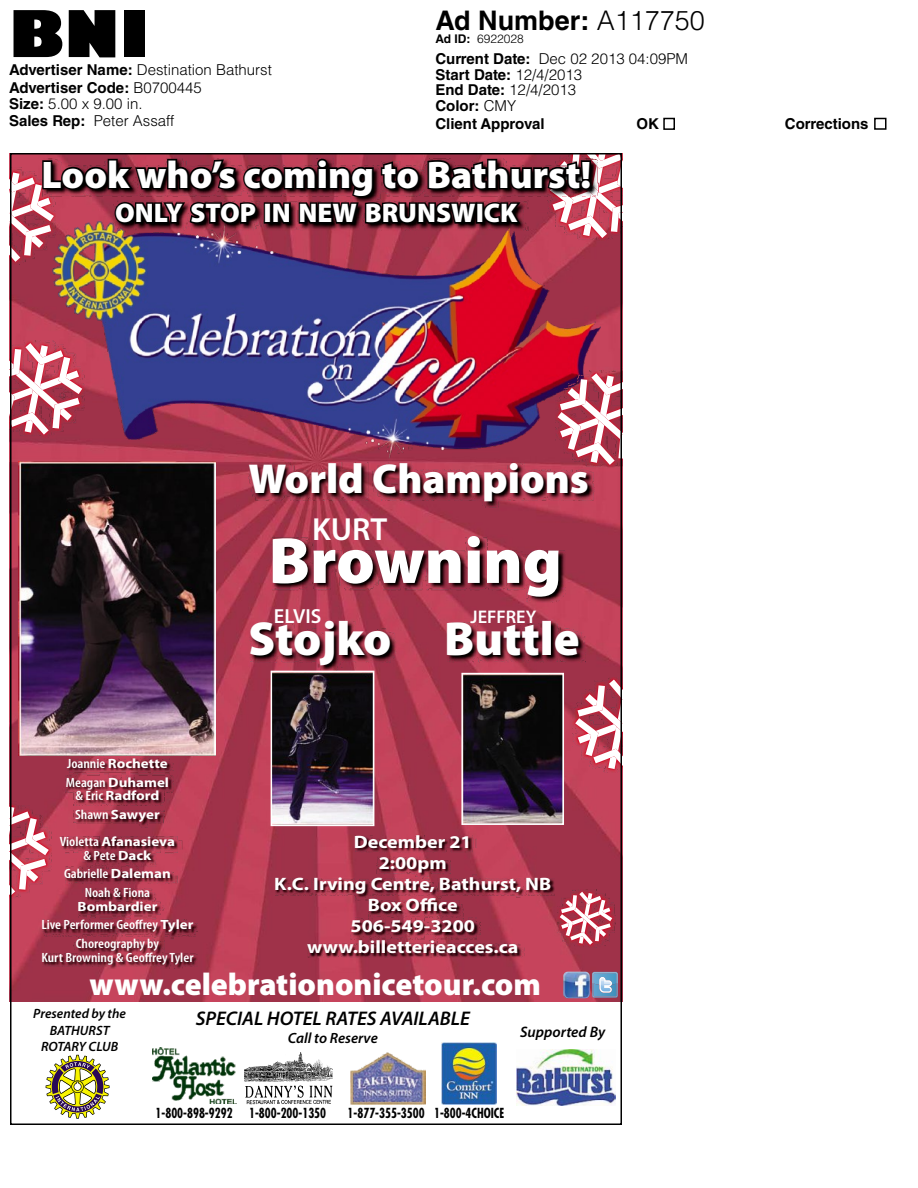
<style>
.page{position:relative;width:918px;height:1188px;background:#fff}
.page>*{position:absolute;margin:0;border:0;box-sizing:border-box;transform-origin:0 0}
.t1{font:900 65.7px "Myriad Pro";color:#fff}
.t2{font:800 63px "Gill Sans";color:#000}
.t3{font:900 48px "Myriad Pro";color:#fff}
.t4{font:900 42px "Myriad Pro";color:#fff}
.t5{font:900 38.55px "Myriad Pro";color:#fff}
.t6{font:600 32.1px "Myriad Pro";color:#fff}
.t7{font:900 31.5px "Myriad Pro";color:#fff}
.t8{font:900 27px "Myriad Pro";color:#fff}
.t9{font:700 27px "Helvetica LT Std";color:#000}
.t10{font:600 20.4px "Myriad Pro";color:#fff}
.t11{font:italic 600 19.8px "Myriad Pro";color:#000}
.t12{font:600 18.3px "Myriad Pro";color:#fff}
.t13{font:700 18px/21px "Myriad Pro";color:#fff;text-align:center;scale:1.12 1}
.t14{font:italic 600 15.15px "Myriad Pro";color:#000}
.t15{font:300 15px/15.8px "Helvetica LT Std";color:#000}
.t16{font:700 15px/15.6px "Helvetica LT Std";color:#000}
.t17{font:italic 600 14.85px "Myriad Pro";color:#000}
.t18{font:600 condensed 13.5px/18.8px "Myriad Pro";color:#fff;text-align:center;scale:1.12 1}
.t19{font:700 13.5px/18.8px "Myriad Pro";color:#fff;scale:1.12 1}
.t20{font:700 condensed 13.5px "Futura Std";color:#000;scale:.9 1}
.t21{font:italic 600 13.5px/16.2px "Myriad Pro";color:#000;text-align:center}
.t22{font:300 12px "Helvetica LT Std";color:#000}
.s1{font-weight:300}
.s2{font-weight:700}
.s3{font-weight:600;font-stretch:condensed}
.s4{font-weight:700;font-stretch:normal}
</style>
<div class="page">
<div style="left:663px;top:118px;width:12px;height:12px;border:2px solid #000"></div>
<div style="left:874px;top:118px;width:12px;height:12px;border:2px solid #000"></div>
<img style="left:13px;top:270px;width:606px;height:732px">
<img style="left:52px;top:270px;width:548px;height:189px">
<img style="left:555px;top:371px;width:64px;height:96px">
<svg style="left:558px;top:373px;width:61px;height:92px"></svg>
<img style="left:573px;top:677px;width:46px;height:95px">
<svg style="left:575px;top:680px;width:44px;height:91px"></svg>
<img style="left:13px;top:802px;width:30px;height:96px">
<svg style="left:13px;top:804px;width:30px;height:92px"></svg>
<img style="left:13px;top:341px;width:71px;height:96px">
<svg style="left:13px;top:343px;width:69px;height:92px"></svg>
<img style="left:557px;top:889px;width:58px;height:59px">
<svg style="left:560px;top:892px;width:52px;height:53px"></svg>
<svg style="left:13px;top:156px;width:606px;height:114px;background:#733341"></svg>
<img style="left:249px;top:463px;width:345px;height:44px">
<img style="left:273px;top:536px;width:292px;height:67px">
<img style="left:250px;top:621px;width:146px;height:51px">
<img style="left:447px;top:621px;width:138px;height:41px">
<img style="left:19px;top:462px;width:196px;height:294px">
<img style="left:274px;top:674px;width:97px;height:149px">
<div style="left:271px;top:671px;width:103px;height:155px;border:2px solid #fff"></div>
<img style="left:464px;top:676px;width:97px;height:146px">
<div style="left:461px;top:673px;width:103px;height:152px;border:2px solid #fff"></div>
<img style="left:43px;top:759px;width:154px;height:209px">
<img style="left:276px;top:835px;width:278px;height:122px">
<img style="left:563px;top:972px;width:27px;height:26px">
<svg style="left:592px;top:972px;width:26px;height:26px"></svg>
<svg style="left:46px;top:1055px;width:64px;height:64px"></svg>
<img style="left:516px;top:1049px;width:99px;height:57px">
<img style="left:153px;top:1048px;width:84px;height:56px">
<img style="left:245px;top:1052px;width:87px;height:53px">
<img style="left:351px;top:1052px;width:74px;height:53px">
<img style="left:441px;top:1042px;width:55px;height:63px">
<h2 class="t2" style="left:9px;top:-6px;width:142px">BNI</h2>
<h3 class="t9" style="left:435px;top:4px;width:271px">Ad Number: <span class="s1">A117750</span></h3>
<p class="t22" style="left:435px;top:31px;width:90px"><span class="s2">Ad ID:</span> 6922028</p>
<p class="t15" style="left:9px;top:62px;width:264px"><span class="s2">Advertiser Name:</span> Destination Bathurst</p>
<p class="t15" style="left:435px;top:50px;width:254px"><span class="s2">Current Date:</span> Dec 02 2013 04:09PM<br><span class="s2">Start Date:</span> 12/4/2013<br><span class="s2">End Date:</span> 12/4/2013<br><span class="s2">Color:</span> CMY</p>
<p class="t16" style="left:435px;top:115px;width:111px">Client Approval</p>
<p class="t16" style="left:636px;top:115px;width:24px">OK</p>
<p class="t16" style="left:785px;top:115px;width:85px">Corrections</p>
<p class="t16" style="left:9px;top:80px;width:194px">Advertiser Code: <span class="s1">B0700445<br></span>Size: <span class="s1">5.00 x 9.00 in.</span></p>
<p class="t15" style="left:9px;top:113px;width:167px"><span class="s2">Sales Rep:</span> Peter Assaff</p>
<h3 class="t5" style="left:41px;top:153px;width:552px">Look who’s coming to Bathurst!</h3>
<h3 class="t8" style="left:115px;top:198px;width:404px">ONLY STOP IN NEW BRUNSWICK</h3>
<h3 class="t4" style="left:248px;top:455px;width:342px">World Champions</h3>
<h1 class="t1" style="left:269px;top:523px;width:295px">Browning</h1>
<h3 class="t6" style="left:312px;top:509px;width:77px">KURT</h3>
<h3 class="t10" style="left:274px;top:604px;width:49px">ELVIS</h3>
<h3 class="t3" style="left:248px;top:612px;width:144px">Stojko</h3>
<p class="t12" style="left:470px;top:605px;width:67px">JEFFREY</p>
<h3 class="t3" style="left:444px;top:612px;width:137px">Buttle</h3>
<p class="t19" style="left:66px;top:754px;width:94px"><span class="s3">Joannie</span> Rochette<br><span class="s3">Meagan</span> Duhamel</p>
<p class="t19" style="left:75px;top:786px;width:77px"><span class="s3">&amp; Eric</span> Radford<br><span class="s3">Shawn</span> Sawyer</p>
<p class="t19" style="left:60px;top:834px;width:104px;line-height:13.5px;text-align:center"><span class="s3">Violetta</span> Afanasieva <span class="s3">&amp; Pete</span> Dack</p>
<p class="t18" style="left:64px;top:865px;width:97px">Gabrielle <span class="s4">Daleman<br></span>Noah &amp; Fiona</p>
<p class="t18" style="left:41px;top:897px;width:137px"><span class="s4">Bombardier<br></span>Live Performer Geoffrey <span class="s4">Tyler<br></span>Choreography by</p>
<p class="t18" style="left:41px;top:948px;width:137px">Kurt Browning &amp; GeoffreyTyler</p>
<p class="t13" style="left:274px;top:831px;width:249px">December 21<br>2:00pm<br>K.C. Irving Centre, Bathurst, NB<br>Box Office<br>506-549-3200 www.billetterieacces.ca</p>
<h3 class="t7" style="left:90px;top:966px;width:453px">www.celebrationonicetour.com</h3>
<p class="t14" style="left:520px;top:1022px;width:87px">Supported By</p>
<p class="t21" style="left:33px;top:1006px;width:94px">Presented by the<br>BATHURST<br>ROTARY CLUB</p>
<h3 class="t11" style="left:196px;top:1006px;width:276px">SPECIAL HOTEL RATES AVAILABLE</h3>
<p class="t17" style="left:288px;top:1029px;width:92px">Call to Reserve</p>
<p class="t20" style="left:156px;top:1105px;width:191px">1-800-898-9292 1-800-200-1350</p>
<p class="t20" style="left:348px;top:1105px;width:175px">1-877-355-3500 1-800-4CHOICE</p>
</div>
